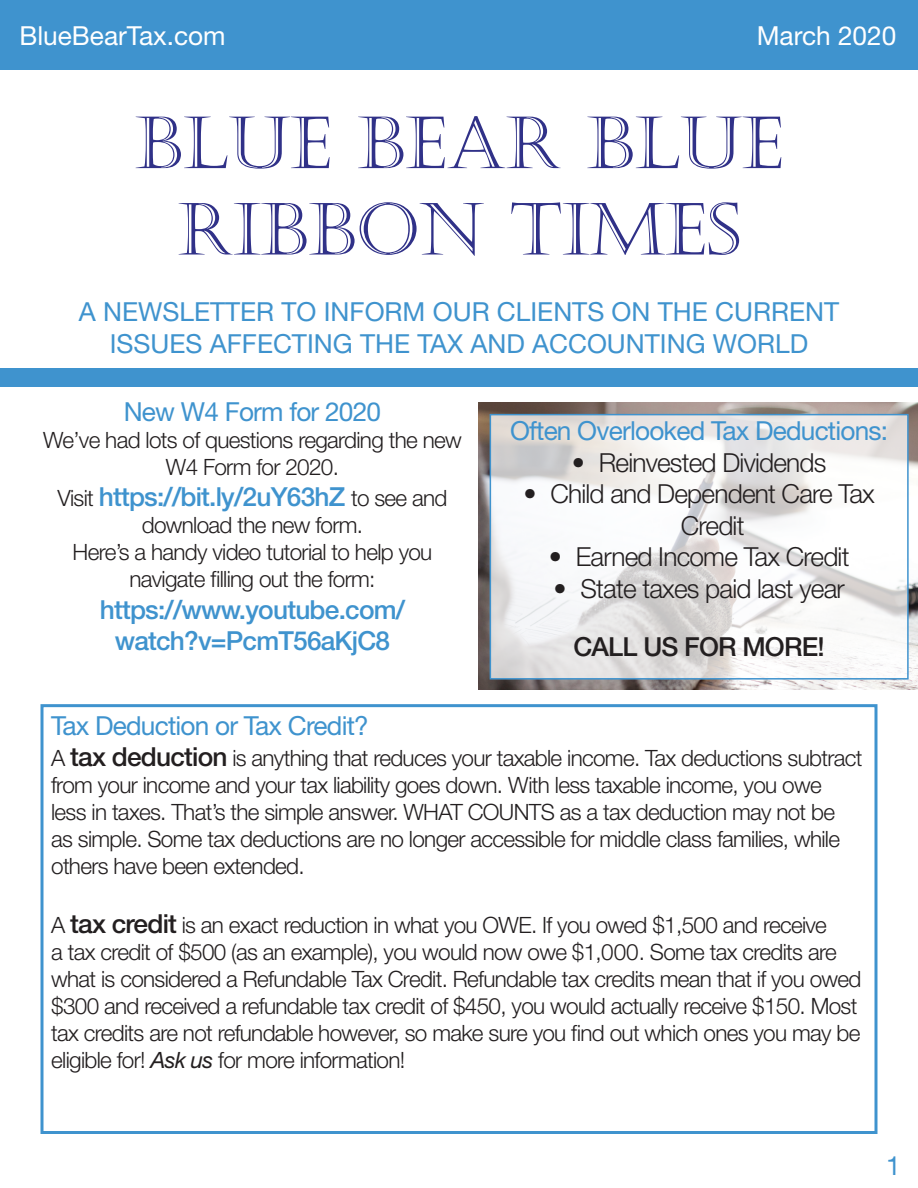
<style>
.page{position:relative;width:918px;height:1188px;background:#fff}
.page>*{position:absolute;margin:0;border:0;box-sizing:border-box;transform-origin:0 0}
.t1{font:72px/86.4px "Castellar";color:#303188;text-align:center}
.t2{font:300 26.25px/31.5px "Helvetica Neue LT Std";letter-spacing:-.03em;color:#231f20}
.t3{font:26.25px/31.5px "Helvetica Neue LT Std";color:#3f93ce;text-align:center}
.t4{font:500 26.25px/31.5px "Helvetica Neue LT Std";letter-spacing:-.03em;color:#3f93ce;text-align:center}
.t5{font:26.25px "Helvetica Neue LT Std";letter-spacing:-.03em;color:#3f93ce}
.t6{font:26.25px "Helvetica Neue LT Std";color:#fff}
.t7{font:500 26.25px "Helvetica Neue LT Std";letter-spacing:-.03em;color:#231f20}
.t8{font:300 22.5px/27px "Helvetica Neue LT Std";letter-spacing:-.03em;color:#231f20;text-align:center}
.s1{font-weight:300;font-size:22.5px;color:#231f20}
.s2{font-weight:500;font-size:26.25px}
.s3{font-weight:400;font-style:italic}
</style>
<div class="page">
<div style="left:0;top:0;width:918px;height:69px;background:#3f93ce"></div>
<div style="left:0;top:369px;width:918px;height:18px;background:#3f93ce"></div>
<img style="left:478px;top:402px;width:440px;height:288px">
<div style="left:40px;top:704px;width:838px;height:430px;border:3px solid #3f93ce"></div>
<svg style="left:493px;top:417px;width:413px;height:260px"></svg>
<div style="left:490px;top:414px;width:419px;height:266px;border:2px solid #3f93ce"></div>
<p class="t6" style="left:19px;top:20px;width:208px">BlueBearTax.com</p>
<p class="t6" style="left:757px;top:20px;width:141px">March 2020</p>
<h1 class="t1" style="left:135px;top:102px;width:650px">BLUE BEAR BLUE<br>RIBB ON TIMES</h1>
<p class="t3" style="left:79px;top:296px;width:762px">A NEWSLETTER TO INFORM OUR CLIENTS ON THE CURRENT<br>ISSUES AFFECTING THE TAX AND ACCOUNTING WORLD</p>
<p class="t5" style="left:124px;top:396px;width:259px">New W4 Form for 2020</p>
<p class="t8" style="left:43px;top:426px;width:420px">We’ve had lots of questions regarding the new<br>W4 Form for 2020.</p>
<p class="t4" style="left:57px;top:481px;width:392px"><span class="s1">Visit</span> https://bit.ly/2uY63hZ <span class="s1">to see and</span></p>
<p class="t8" style="left:73px;top:511px;width:361px">download the new form.<br>Here’s a handy video tutorial to help you navigate filling out the form:</p>
<p class="t4" style="left:100px;top:593px;width:307px">https://www.youtube.com/ watch?v=PcmT56aKjC8</p>
<p class="t5" style="left:510px;top:415px;width:380px">Often Overlooked Tax Deductions:</p>
<p class="t2" style="left:572px;top:446px;width:256px">• Reinvested Dividends</p>
<p class="t2" style="left:681px;top:478px;width:196px;text-indent:-157px">• Child and Dependent Care Tax<br>Credit</p>
<p class="t2" style="left:549px;top:541px;width:302px">• Earned Income Tax Credit</p>
<p class="t2" style="left:554px;top:572px;width:293px">• State taxes paid last year</p>
<p class="t7" style="left:573px;top:631px;width:253px">CALL US FOR MORE!</p>
<p class="t5" style="left:51px;top:710px;width:319px">Tax Deduction or Tax Credit?</p>
<p class="t8" style="left:51px;top:744px;width:813px;text-align:left">A <span class="s2">tax deduction</span> is anything that reduces your taxable income. Tax deductions subtract from your income and your tax liability goes down. With less taxable income, you owe less in taxes. That’s the simple answer. WHAT COUNTS as a tax deduction may not be as simple. Some tax deductions are no longer accessible for middle class families, while others have been extended.</p>
<p class="t8" style="left:51px;top:911px;width:812px;text-align:left">A <span class="s2">tax credit</span> is an exact reduction in what you OWE. If you owed $1,500 and receive<br>a tax credit of $500 (as an example), you would now owe $1,000. Some tax credits are what is considered a Refundable Tax Credit. Refundable tax credits mean that if you owed $300 and received a refundable tax credit of $450, you would actually receive $150. Most tax credits are not refundable however, so make sure you find out which ones you may be eligible for! <span class="s3">Ask us</span> for more information!</p>
<p class="t3" style="left:886px;top:1150px;width:16px">1</p>
</div>
